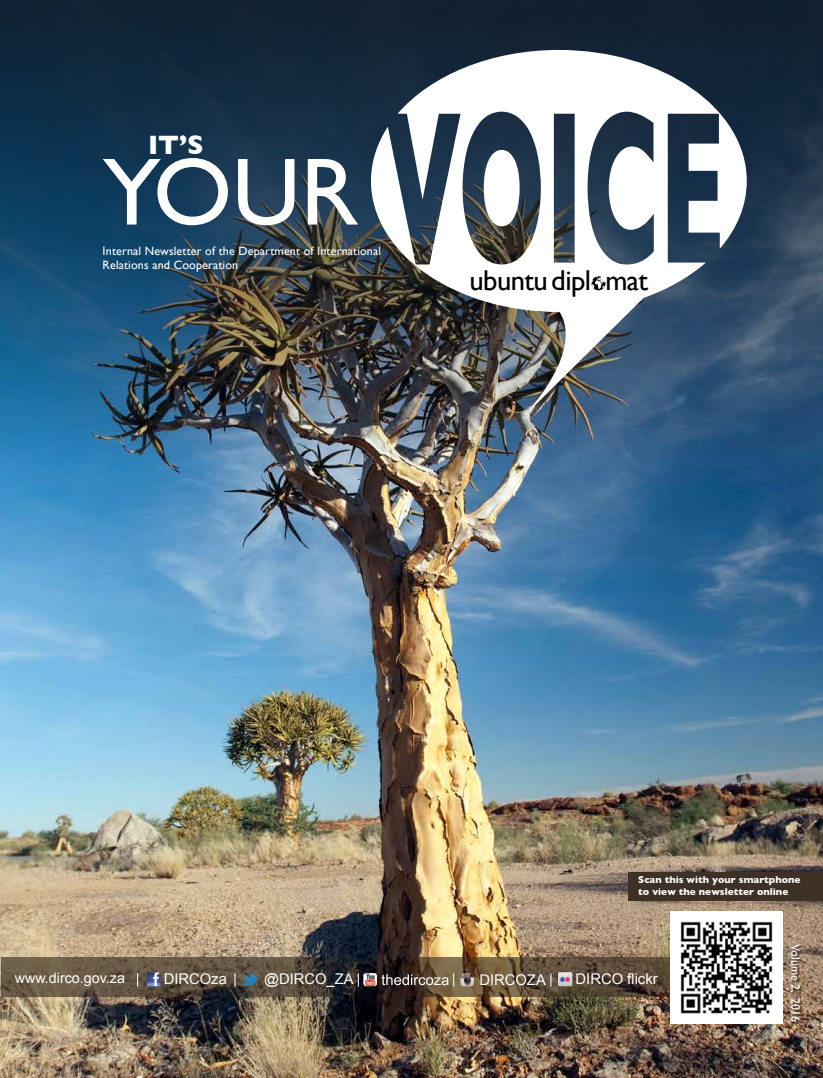
<style>
.page{position:relative;width:823px;height:1078px;background:#fff}
.page>*{position:absolute;margin:0;border:0;box-sizing:border-box;transform-origin:0 0}
.t1{font:28.6px "Gill Sans";letter-spacing:-.02em;color:#000}
.t2{font:700 27.1px "Gill Sans";color:#fff}
.t3{font:14.8px "Arial";color:#fff}
.t4{font:14.3px "Arial";color:#fff}
.t5{font:12.1px/14.6px "Gill Sans";letter-spacing:.01em;color:#fff}
.t6{font:12px "Gill Sans";color:#fff}
.t7{font:700 10px/12px "Gill Sans";color:#fff}
</style>
<div class="page">
<img style="left:0;top:825px;width:822px;height:252px">
<svg style="left:1px;top:957px;width:669px;height:40px;background:#584a3a"></svg>
<div style="left:790px;top:944px;width:12px;height:80px;background:#000;opacity:.75"></div>
<img style="left:670px;top:911px;width:111px;height:112px">
<svg style="left:234px;top:972px;width:1px;height:14px"></svg>
<img style="left:147px;top:972px;width:13px;height:14px">
<svg style="left:357px;top:972px;width:1px;height:14px"></svg>
<svg style="left:137px;top:972px;width:1px;height:14px"></svg>
<img style="left:241px;top:973px;width:18px;height:13px">
<img style="left:557px;top:971px;width:15px;height:14px">
<svg style="left:381px;top:972px;width:73px;height:14px"></svg>
<img style="left:460px;top:972px;width:13px;height:14px">
<img style="left:363px;top:972px;width:14px;height:14px">
<svg style="left:550px;top:972px;width:1px;height:14px"></svg>
<div style="left:627px;top:872px;width:195px;height:28px;background:#3d3125"></div>
<img style="left:0;top:0;width:822px;height:825px">
<svg style="left:103px;top:158px;width:255px;height:67px"></svg>
<img style="left:371px;top:50px;width:375px;height:368px">
<svg style="left:590px;top:303px;width:14px;height:14px"></svg>
<svg style="left:590px;top:276px;width:15px;height:16px"></svg>
<h2 class="t2" style="left:148px;top:123px;width:57px">IT’S</h2>
<p class="t5" style="left:103px;top:243px;width:280px">Internal Newsletter of the Department of International<br>Relations and Cooperation</p>
<h1 class="t1" style="left:469px;top:263px;width:180px">ubuntudipl mat</h1>
<p class="t7" style="left:638px;top:873px;width:163px">Scan this with your smartphone to view the newsletter online</p>
<p class="t4" style="left:15px;top:968px;width:112px">www.dirco.gov.za</p>
<p class="t3" style="left:163px;top:969px;width:65px">DIRCOza</p>
<p class="t3" style="left:264px;top:968px;width:91px">@DIRCO_ZA</p>
<p class="t3" style="left:479px;top:969px;width:68px">DIRCOZA</p>
<p class="t3" style="left:575px;top:969px;width:84px">DIRCO flickr</p>
<p class="t6" style="left:802px;top:944px;width:79px;rotate:90deg">Volume 2, 2016</p>
</div>
